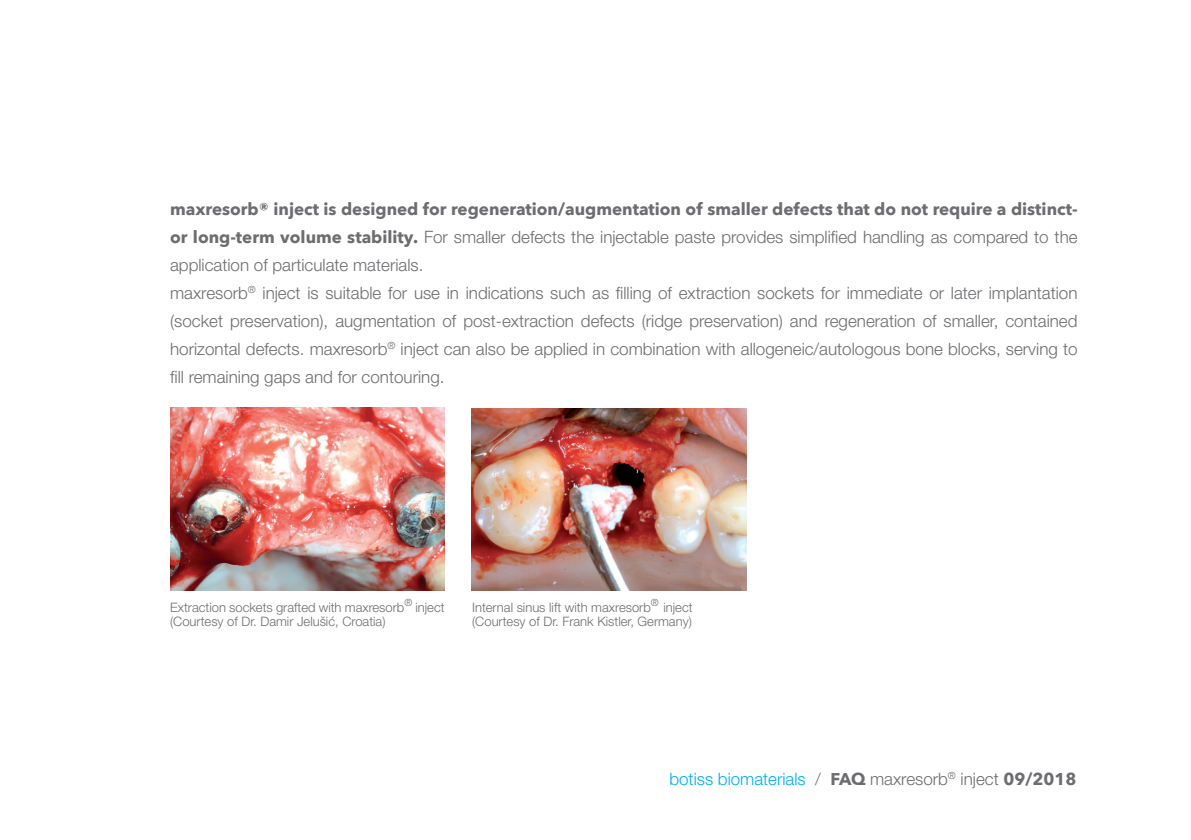
<style>
.page{position:relative;width:1191px;height:840px;background:#fff}
.page>*{position:absolute;margin:0;border:0;box-sizing:border-box;transform-origin:0 0}
.t1{font:300 17px/28px "Helvetica Neue LT Pro";color:#6c6d70}
.t2{font:700 17px "Avenir Next";color:#6c6d70}
.t3{font:300 17px "Helvetica Neue LT Pro";color:#00aeef}
.t4{font:300 13px/14px "Helvetica Neue LT Pro";color:#6c6d70}
.s1{font-family:"Avenir Next";font-weight:700}
.s2{color:#6c6d70}
.s3{font-family:"Avenir Next";font-weight:700;color:#6c6d70}
</style>
<div class="page">
<img style="left:170px;top:407px;width:274px;height:183px">
<img style="left:471px;top:408px;width:275px;height:182px">
<p class="t2" style="left:170px;top:194px;width:909px">maxresorb® inject is designed for regeneration/augmentation of smaller defects that do not require a distinct-</p>
<p class="t1" style="left:170px;top:222px;width:909px"><span class="s1">or long-term volume stability.</span> For smaller defects the injectable paste provides simplified handling as compared to the application of particulate materials.<br>maxresorb<sup>®</sup> inject is suitable for use in indications such as filling of extraction sockets for immediate or later implantation (socket preservation), augmentation of post-extraction defects (ridge preservation) and regeneration of smaller, contained horizontal defects. maxresorb<sup>®</sup> inject can also be applied in combination with allogeneic/autologous bone blocks, serving to fill remaining gaps and for contouring.</p>
<p class="t4" style="left:170px;top:599px;width:276px">Extraction sockets grafted with maxresorb<sup>®</sup> inject (Courtesy of Dr. Damir Jelušić, Croatia)</p>
<p class="t4" style="left:472px;top:599px;width:222px">Internal sinus lift with maxresorb<sup>®</sup> inject (Courtesy of Dr. Frank Kistler, Germany)</p>
<p class="t3" style="left:669px;top:767px;width:408px">botiss biomaterials <span class="s2">/</span> <span class="s3">FAQ</span> <span class="s2">maxresorb</span><sup>®</sup> <span class="s2">inject</span> <span class="s3">09/2018</span></p>
</div>
